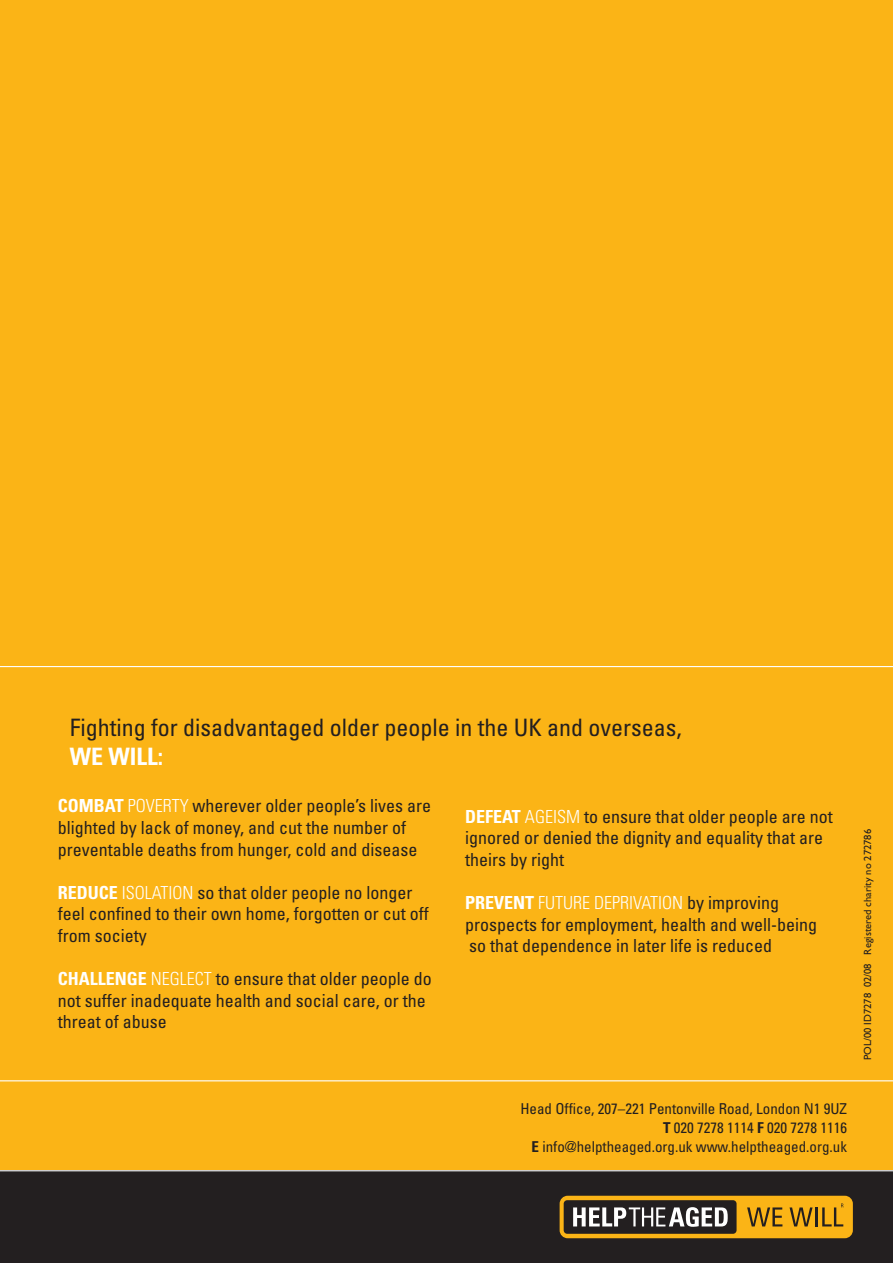
<style>
.page{position:relative;width:893px;height:1263px;background:#fff}
.page>*{position:absolute;margin:0;border:0;box-sizing:border-box;transform-origin:0 0}
.t1{font:condensed 24px "Univers LT";color:#231f20}
.t2{font:700 condensed 24px "Univers LT";color:#fff}
.t3{font:condensed 18px/21.6px "Univers LT";color:#231f20}
.t4{font:condensed 15px/18.8px "Univers LT";color:#231f20;text-align:right}
.t5{font:10.5px "Gill Sans Hta";color:#231f20}
.s1{font-weight:700;color:#fff}
.s2{font-weight:300;color:#fff}
.s3{font-weight:700}
</style>
<div class="page">
<div style="left:0;top:0;width:893px;height:1174px;background:#fbb416"></div>
<div style="left:0;top:1171px;width:893px;height:92px;background:#231f20"></div>
<svg style="left:560px;top:1196px;width:293px;height:42px"></svg>
<hr style="left:0;top:1170px;width:893px;height:1px;background:#fff">
<hr style="left:0;top:1080px;width:893px;height:1px;background:#fff">
<hr style="left:0;top:666px;width:893px;height:1px;background:#fff">
<h1 class="t1" style="left:70px;top:713px;width:613px">Fighting for disadvantaged older people in the UK and overseas,</h1>
<h1 class="t2" style="left:70px;top:742px;width:95px">WE WILL:</h1>
<p class="t3" style="left:58px;top:795px;width:375px"><span class="s1">COMBAT</span> <span class="s2">POVERTY</span> wherever older people’s lives are blighted by lack of money, and cut the number of preventable deaths from hunger, cold and disease</p>
<p class="t3" style="left:58px;top:881px;width:372px"><span class="s1">REDUCE</span> <span class="s2">ISOLATION</span> so that older people no longer feel confined to their own home, forgotten or cut off from society</p>
<p class="t3" style="left:58px;top:968px;width:375px"><span class="s1">CHALLENGE</span> <span class="s2">NEGLECT</span> to ensure that older people do not suffer inadequate health and social care, or the threat of abuse</p>
<p class="t3" style="left:465px;top:805px;width:369px"><span class="s1">DEFEAT</span> <span class="s2">AGEISM</span> to ensure that older people are not ignored or denied the dignity and equality that are theirs by right</p>
<p class="t3" style="left:465px;top:892px;width:353px"><span class="s1">PREVENT</span> <span class="s2">FUTURE DEPRIVATION</span> by improving prospects for employment, health and well-being so that dependence in later life is reduced</p>
<p class="t5" style="left:861px;top:1060px;width:232px;rotate:-90deg">POL/00 ID7278 02/08 Registered charity no 272786</p>
<p class="t4" style="left:520px;top:1099px;width:328px">Head Office, 207–221 Pentonville Road, London N1 9UZ<br><span class="s3">T</span> 020 7278 1114 <span class="s3">F</span> 020 7278 1116<br><span class="s3">E</span> info@helptheaged.org.uk www.helptheaged.org.uk</p>
</div>
